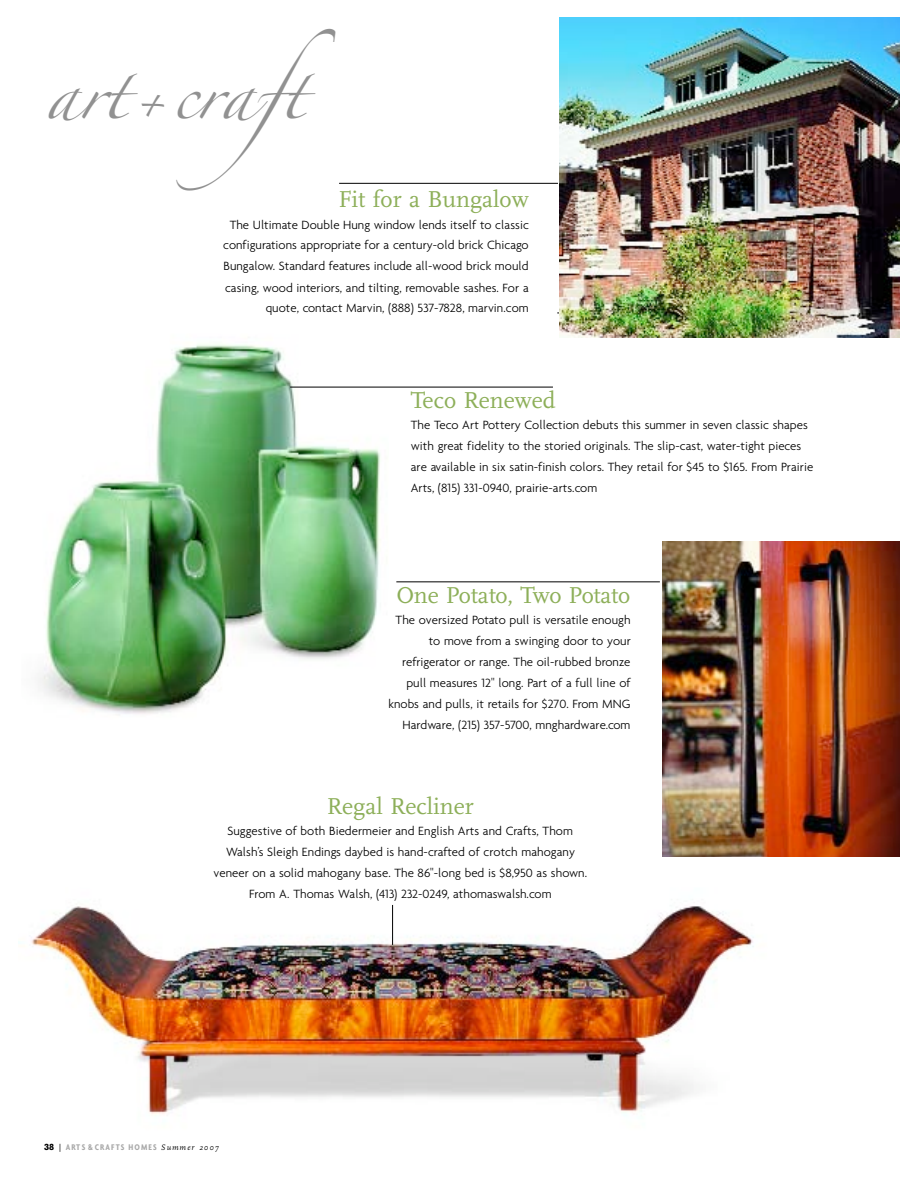
<style>
.page{position:relative;width:918px;height:1188px;background:#fff}
.page>*{position:absolute;margin:0;border:0;box-sizing:border-box;transform-origin:0 0}
.t1{font:47.85px "Zapfino";color:#919191}
.t2{font:24px "Scala LF";color:#8daf59}
.t3{font:300 12.9px/21px "Agenda";letter-spacing:.005em;color:#000;text-align:right}
.t4{font:700 condensed 8.85px "Agenda";letter-spacing:.135em;color:#a9a9a9}
.s1{font-family:"Akzidenz Grotesk";font-weight:900;font-stretch:normal;font-size:9px;color:#000}
.s2{font-size:9px;color:#000}
.s3{font-size:9px}
.s4{font-family:"Scala";font-weight:400;font-style:italic;font-stretch:normal;font-size:8.25px;color:#000}
</style>
<div class="page">
<img style="left:18px;top:904px;width:736px;height:211px">
<img style="left:38px;top:344px;width:350px;height:370px">
<hr style="left:339px;top:183px;width:219px;height:1px;background:#000">
<hr style="left:557px;top:313px;width:170px;height:1px;background:#000">
<hr style="left:290px;top:387px;width:263px;height:1px;background:#000">
<img style="left:559px;top:18px;width:341px;height:320px">
<hr style="left:392px;top:905px;width:1px;height:40px;background:#000">
<hr style="left:396px;top:582px;width:264px;height:1px;background:#000">
<img style="left:662px;top:541px;width:238px;height:316px">
<h1 class="t1" style="left:46px;top:73px;width:370px">art+craft</h1>
<h2 class="t2" style="left:338px;top:189px;width:192px">Fit for a Bungalow</h2>
<p class="t3" style="left:223px;top:215px;width:307px">The Ultimate Double Hung window lends itself to classic configurations appropriate for a century-old brick Chicago Bungalow. Standard features include all-wood brick mould casing, wood interiors, and tilting, removable sashes. For a quote, contact Marvin, (888) 537-7828, marvin.com</p>
<h2 class="t2" style="left:411px;top:390px;width:146px">Teco Renewed</h2>
<p class="t3" style="left:411px;top:416px;width:404px;text-align:left">The Teco Art Pottery Collection debuts this summer in seven classic shapes with great fidelity to the storied originals. The slip-cast, water-tight pieces are available in six satin-finish colors. They retail for $45 to $165. From Prairie Arts, (815) 331-0940, prairie-arts.com</p>
<h2 class="t2" style="left:396px;top:585px;width:235px">One Potato, Two Po ta to</h2>
<p class="t3" style="left:388px;top:611px;width:244px">The oversized Potato pull is versatile enough to move from a swinging door to your refrigerator or range. The oil-rubbed bronze pull measures 12" long. Part of a full line of knobs and pulls, it retails for $270. From MNG Hardware, (215) 357-5700, mnghardware.com</p>
<h2 class="t2" style="left:327px;top:795px;width:149px">Regal Recliner</h2>
<p class="t3" style="left:213px;top:821px;width:375px;text-align:center">Suggestive of both Biedermeier and English Arts and Crafts, Thom Walsh’s Sleigh Endings daybed is hand-crafted of crotch mahogany veneer on a solid mahogany base. The 86"-long bed is $8,950 as shown.<br>From A. Thomas Walsh, (413) 232-0249, athomaswalsh.com</p>
<p class="t4" style="left:44px;top:1144px;width:176px"><span class="s1">38</span> <span class="s2">|</span> ARTS <span class="s3">&amp;</span>C R A FTS H O M E S <span class="s4">Summer 2007</span></p>
</div>
